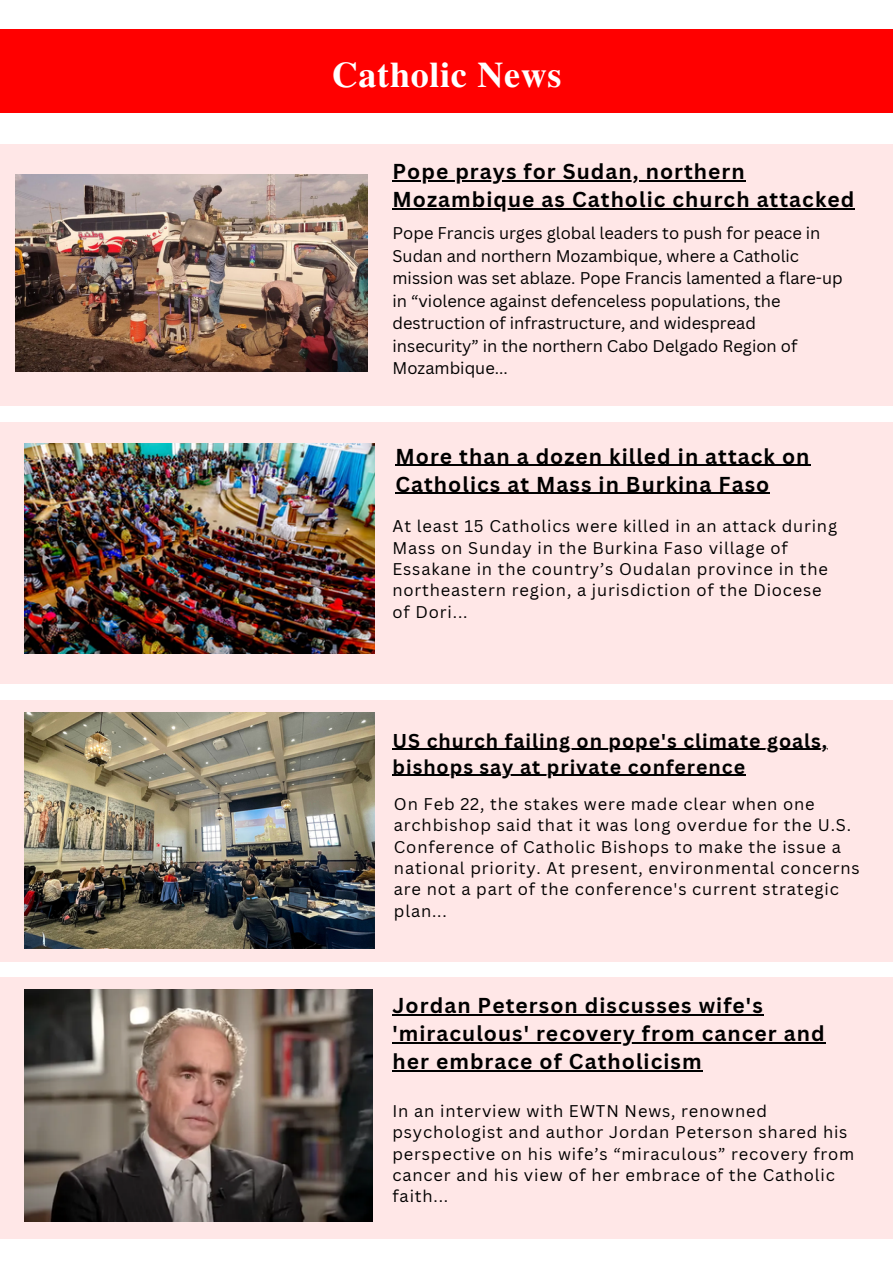
<style>
.page{position:relative;width:893px;height:1264px;background:#fff}
.page>*{position:absolute;margin:0;border:0;box-sizing:border-box;transform-origin:0 0}
.t1{font:700 36px "Te X Gyre Termes";letter-spacing:.02em;color:#fff}
.t2{font:700 21px/28.2px "Canva Sans";letter-spacing:.05em;color:#000}
.t3{font:700 19.5px/25.8px "Canva Sans";letter-spacing:.05em;color:#000}
.t4{font:16.5px/21.3px "Canva Sans";letter-spacing:.05em;color:#000}
.t5{font:16.5px/22.5px "Canva Sans";color:#000}
</style>
<div class="page">
<div style="left:0;top:29px;width:892px;height:84px;background:#f00"></div>
<div style="left:0;top:977px;width:892px;height:262px;background:#ffe7e7"></div>
<div style="left:0;top:699px;width:892px;height:262px;background:#ffe7e7"></div>
<div style="left:0;top:422px;width:892px;height:262px;background:#ffe7e7"></div>
<div style="left:0;top:144px;width:892px;height:262px;background:#ffe7e7"></div>
<img style="left:16px;top:174px;width:351px;height:197px">
<img style="left:24px;top:444px;width:350px;height:209px">
<img style="left:24px;top:712px;width:350px;height:236px">
<img style="left:24px;top:989px;width:348px;height:232px">
<hr style="left:392px;top:180px;width:353px;height:1px;background:#000">
<hr style="left:392px;top:208px;width:463px;height:1px;background:#000">
<hr style="left:395px;top:465px;width:415px;height:1px;background:#000">
<hr style="left:395px;top:493px;width:375px;height:1px;background:#000">
<hr style="left:392px;top:749px;width:436px;height:1px;background:#000">
<hr style="left:392px;top:774px;width:354px;height:2px;background:#000">
<hr style="left:392px;top:1014px;width:371px;height:1px;background:#000">
<hr style="left:392px;top:1042px;width:433px;height:1px;background:#000">
<hr style="left:392px;top:1070px;width:310px;height:1px;background:#000">
<h1 class="t1" style="left:332px;top:47px;width:231px">Catholic News</h1>
<p class="t2" style="left:392px;top:157px;width:463px">Pope prays for Sudan, northern<br>Mozambique as Catholic church attacked</p>
<p class="t5" style="left:392px;top:221px;width:452px">Pope Francis urges global leaders to push for peace in Sudan and northern Mozambique, where a Catholic mission was set ablaze. Pope Francis lamented a flare-up in “violence against defenceless populations, the destruction of infrastructure, and widespread insecurity” in the northern Cabo Delgado Region of Mozambique...</p>
<p class="t2" style="left:395px;top:441px;width:415px">More than a dozen killed in attack on<br>Catholics at Mass in Burkina Faso</p>
<p class="t4" style="left:392px;top:515px;width:446px">At least 15 Catholics were killed in an attack during Mass on Sunday in the Burkina Faso village of Essakane in the country’s Oudalan province in the northeastern region, a jurisdiction of the Diocese of Dori...</p>
<p class="t3" style="left:392px;top:727px;width:436px">US church failing on pope's climate goals, bishops say at private conference</p>
<p class="t4" style="left:394px;top:792px;width:467px">On Feb 22, the stakes were made clear when one archbishop said that it was long overdue for the U.S.<br>Conference of Catholic Bishops to make the issue a national priority. At present, environmental concerns are not a part of the conference's current strategic plan...</p>
<p class="t2" style="left:392px;top:990px;width:433px">Jordan Peterson discusses wife's 'miraculous' recovery from cancer and her embrace of Catholicism</p>
<p class="t4" style="left:392px;top:1099px;width:463px">In an interview with EWTN News, renowned psychologist and author Jordan Peterson shared his perspective on his wife’s “miraculous” recovery from cancer and his view of her embrace of the Catholic faith...</p>
</div>
